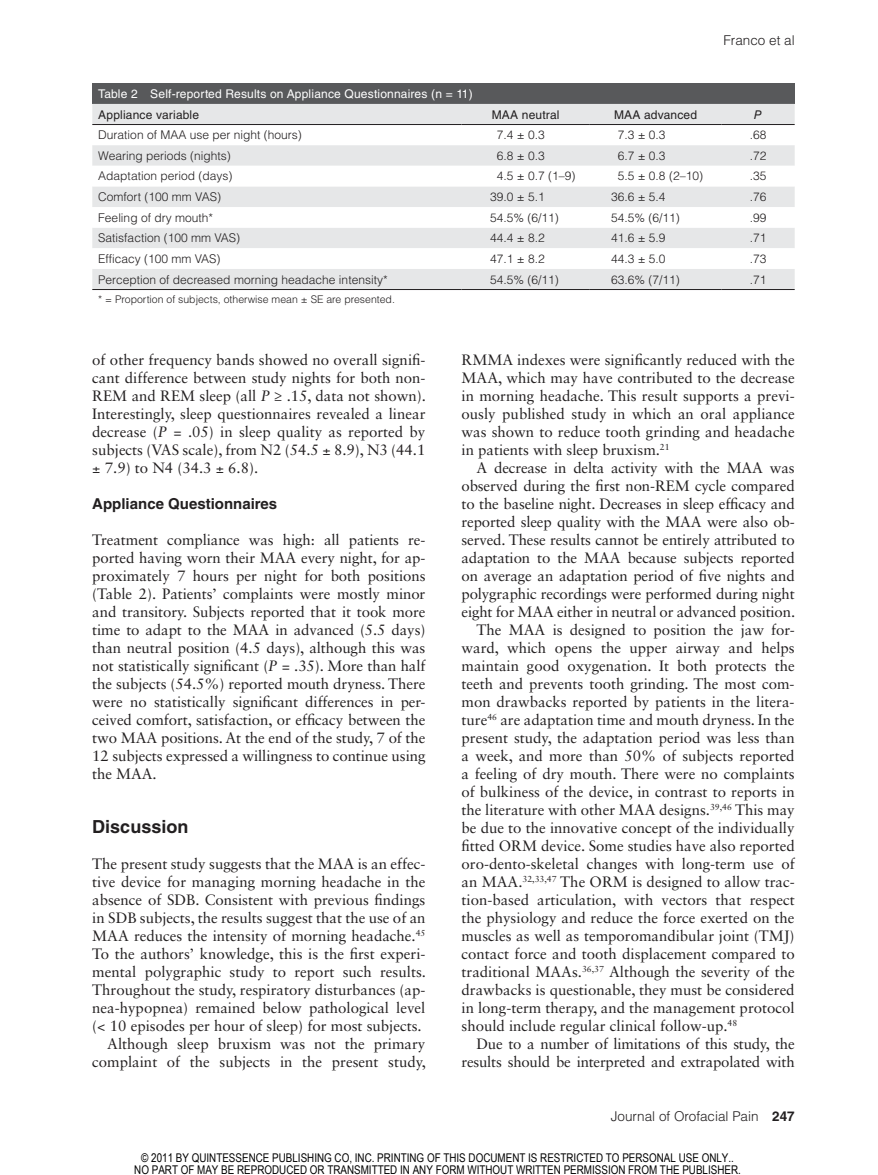
<style>
.page{position:relative;width:878px;height:1175px;background:#fff}
.page>*{position:absolute;margin:0;border:0;box-sizing:border-box;transform-origin:0 0}
.t1{font:700 18px "Helvetica LT Std";color:#221f20}
.t2{font:15px/18px "Sabon LT Std";color:#221f20;text-align:justify}
.t3{font:700 15px "Helvetica LT Std";color:#221f20}
.t4{font:300 13.5px "Helvetica LT Std";color:#221f20}
.t5{font:300 12px "Helvetica LT Std";color:#221f20}
.t6{font:12px/12px "Arial Narrow";color:#000;text-align:center}
.t7{font:12px "Helvetica LT Std";letter-spacing:.015em;color:#fff}
.t8{font:12px "Helvetica LT Std";letter-spacing:.015em;color:#221f20}
.t9{font:italic 12px "Helvetica LT Std";color:#221f20}
.t10{font:300 10.5px "Helvetica LT Std";color:#221f20}
.s1{font-style:italic}
.s2{font-weight:700}
</style>
<div class="page">
<div style="left:92px;top:83px;width:702px;height:21px;background:#58595b"></div>
<div style="left:92px;top:104px;width:702px;height:185px;background:#e6e7e8"></div>
<svg style="left:92px;top:125px;width:702px;height:144px"></svg>
<hr style="left:92px;top:124px;width:369px;height:1px;background:#221f20">
<hr style="left:461px;top:124px;width:129px;height:1px;background:#221f20">
<hr style="left:590px;top:124px;width:131px;height:1px;background:#221f20">
<hr style="left:721px;top:124px;width:73px;height:1px;background:#221f20">
<hr style="left:92px;top:289px;width:369px;height:1px;background:#221f20">
<hr style="left:461px;top:289px;width:129px;height:1px;background:#221f20">
<hr style="left:590px;top:289px;width:131px;height:1px;background:#221f20">
<hr style="left:721px;top:289px;width:73px;height:1px;background:#221f20">
<p class="t4" style="left:723px;top:32px;width:73px">Franco et al</p>
<p class="t7" style="left:98px;top:87px;width:376px">Table 2 Self-reported Results on Appliance Questionnaires (n = 11)</p>
<p class="t8" style="left:98px;top:107px;width:102px">Appliance variable</p>
<p class="t8" style="left:492px;top:107px;width:69px">MAA neutral</p>
<p class="t8" style="left:614px;top:107px;width:85px">MAA advanced</p>
<p class="t9" style="left:754px;top:107px;width:10px">P</p>
<p class="t5" style="left:98px;top:127px;width:205px">Duration of MAA use per night (hours)</p>
<p class="t5" style="left:497px;top:127px;width:49px">7.4 ± 0.3</p>
<p class="t5" style="left:617px;top:127px;width:49px">7.3 ± 0.3</p>
<p class="t5" style="left:749px;top:127px;width:18px">.68</p>
<p class="t5" style="left:98px;top:148px;width:134px">Wearing periods (nights)</p>
<p class="t5" style="left:497px;top:148px;width:49px">6.8 ± 0.3</p>
<p class="t5" style="left:617px;top:148px;width:49px">6.7 ± 0.3</p>
<p class="t5" style="left:749px;top:148px;width:18px">.72</p>
<p class="t5" style="left:98px;top:169px;width:136px">Adaptation period (days)</p>
<p class="t5" style="left:497px;top:169px;width:80px">4.5 ± 0.7 (1–9)</p>
<p class="t5" style="left:617px;top:169px;width:87px">5.5 ± 0.8 (2–10)</p>
<p class="t5" style="left:749px;top:169px;width:18px">.35</p>
<p class="t5" style="left:98px;top:189px;width:124px">Comfort (100 mm VAS)</p>
<p class="t5" style="left:490px;top:189px;width:56px">39.0 ± 5.1</p>
<p class="t5" style="left:611px;top:189px;width:56px">36.6 ± 5.4</p>
<p class="t5" style="left:749px;top:189px;width:18px">.76</p>
<p class="t5" style="left:98px;top:210px;width:116px">Feeling of dry mouth*</p>
<p class="t5" style="left:490px;top:210px;width:70px">54.5% (6/11)</p>
<p class="t5" style="left:611px;top:210px;width:70px">54.5% (6/11)</p>
<p class="t5" style="left:749px;top:210px;width:18px">.99</p>
<p class="t5" style="left:98px;top:230px;width:143px">Satisfaction (100 mm VAS)</p>
<p class="t5" style="left:490px;top:230px;width:56px">44.4 ± 8.2</p>
<p class="t5" style="left:611px;top:230px;width:56px">41.6 ± 5.9</p>
<p class="t5" style="left:749px;top:230px;width:18px">.71</p>
<p class="t5" style="left:98px;top:251px;width:124px">Efficacy (100 mm VAS)</p>
<p class="t5" style="left:490px;top:251px;width:56px">47.1 ± 8.2</p>
<p class="t5" style="left:611px;top:251px;width:56px">44.3 ± 5.0</p>
<p class="t5" style="left:749px;top:251px;width:18px">.73</p>
<p class="t5" style="left:98px;top:272px;width:291px">Perception of decreased morning headache intensity*</p>
<p class="t5" style="left:490px;top:272px;width:70px">54.5% (6/11)</p>
<p class="t5" style="left:611px;top:272px;width:70px">63.6% (7/11)</p>
<p class="t5" style="left:749px;top:272px;width:18px">.71</p>
<p class="t10" style="left:98px;top:293px;width:298px">* = Proportion of subjects, otherwise mean ± SE are presented.</p>
<p class="t2" style="left:92px;top:350px;width:335px">of other frequency bands showed no overall signifi&shy;cant difference between study nights for both non-REM and REM sleep (all <span class="s1">P</span> ≥ .15, data not shown).<br>Interestingly, sleep questionnaires revealed a linear decrease (<span class="s1">P</span> = .05) in sleep quality as reported by subjects (VAS scale), from N2 (54.5 ± 8.9), N3 (44.1 ± 7.9) to N4 (34.3 ± 6.8).</p>
<p class="t3" style="left:92px;top:494px;width:186px">Appliance Questionnaires</p>
<p class="t2" style="left:92px;top:530px;width:335px">Treatment compliance was high: all patients re&shy;ported having worn their MAA every night, for ap&shy;proximately 7 hours per night for both positions (Table 2). Patients’ complaints were mostly minor and transitory. Subjects reported that it took more time to adapt to the MAA in advanced (5.5 days) than neutral position (4.5 days), although this was not statistically significant (<span class="s1">P</span> = .35). More than half the subjects (54.5%) reported mouth dryness. There were no statistically significant differences in per&shy;ceived comfort, satisfaction, or efficacy between the two MAA positions. At the end of the study, 7 of the 12 subjects expressed a willingness to continue using the MAA.</p>
<p class="t1" style="left:92px;top:815px;width:98px">Discussion</p>
<p class="t2" style="left:92px;top:854px;width:335px;text-align:right">The present study suggests that the MAA is an effec&shy;tive device for managing morning headache in the absence of SDB. Consistent with previous findings in SDB subjects, the results suggest that the use of an MAA reduces the intensity of morning headache.<sup>45<br></sup>To the authors’ knowledge, this is the first experi&shy;mental polygraphic study to report such results.<br>Throughout the study, respiratory disturbances (ap&shy;nea-hypopnea) remained below pathological level (&lt; 10 episodes per hour of sleep) for most subjects.<br>Although sleep bruxism was not the primary complaint of the subjects in the present study,</p>
<p class="t2" style="left:461px;top:350px;width:335px">RMMA indexes were significantly reduced with the MAA, which may have contributed to the decrease in morning headache. This result supports a previ&shy;ously published study in which an oral appliance was shown to reduce tooth grinding and headache in patients with sleep bruxism.<sup>21</sup></p>
<p class="t2" style="left:476px;top:458px;width:319px">A decrease in delta activity with the MAA was</p>
<p class="t2" style="left:461px;top:476px;width:334px">observed during the first non-REM cycle compared</p>
<p class="t2" style="left:461px;top:494px;width:335px">to the baseline night. Decreases in sleep efficacy and</p>
<p class="t2" style="left:461px;top:512px;width:335px">reported sleep quality with the MAA were also ob-</p>
<p class="t2" style="left:461px;top:530px;width:334px">served. These results cannot be entirely attributed to</p>
<p class="t2" style="left:461px;top:548px;width:335px">adaptation to the MAA because subjects reported</p>
<p class="t2" style="left:461px;top:566px;width:335px">on average an adaptation period of five nights and</p>
<p class="t2" style="left:461px;top:584px;width:335px">polygraphic recordings were performed during night</p>
<p class="t2" style="left:461px;top:602px;width:335px">eight for MAA either in neutral or advanced position.</p>
<p class="t2" style="left:476px;top:620px;width:319px">The MAA is designed to position the jaw for-</p>
<p class="t2" style="left:461px;top:638px;width:335px">ward, which opens the upper airway and helps</p>
<p class="t2" style="left:461px;top:656px;width:334px">maintain good oxygenation. It both protects the</p>
<p class="t2" style="left:461px;top:674px;width:334px">teeth and prevents tooth grinding. The most com-</p>
<p class="t2" style="left:461px;top:692px;width:334px">mon drawbacks reported by patients in the litera-</p>
<p class="t2" style="left:461px;top:710px;width:334px">ture<sup>46</sup> are adaptation time and mouth dryness. In the</p>
<p class="t2" style="left:461px;top:728px;width:335px">present study, the adaptation period was less than</p>
<p class="t2" style="left:461px;top:746px;width:334px">a week, and more than 50% of subjects reported</p>
<p class="t2" style="left:461px;top:764px;width:334px">a feeling of dry mouth. There were no complaints</p>
<p class="t2" style="left:461px;top:782px;width:335px">of bulkiness of the device, in contrast to reports in</p>
<p class="t2" style="left:461px;top:800px;width:334px">the literature with other MAA designs.<sup>39,46</sup> This may</p>
<p class="t2" style="left:461px;top:818px;width:334px">be due to the innovative concept of the individually</p>
<p class="t2" style="left:461px;top:836px;width:334px">fitted ORM device. Some studies have also reported</p>
<p class="t2" style="left:461px;top:854px;width:335px">oro-dento-skeletal changes with long-term use of</p>
<p class="t2" style="left:461px;top:872px;width:335px">an MAA.<sup>32,33,47</sup> The ORM is designed to allow trac-</p>
<p class="t2" style="left:461px;top:890px;width:334px">tion-based articulation, with vectors that respect</p>
<p class="t2" style="left:461px;top:908px;width:334px">the physiology and reduce the force exerted on the</p>
<p class="t2" style="left:461px;top:926px;width:334px">muscles as well as temporomandibular joint (TMJ)</p>
<p class="t2" style="left:461px;top:944px;width:335px">contact force and tooth displacement compared to</p>
<p class="t2" style="left:461px;top:962px;width:335px">traditional MAAs.<sup>36,37</sup> Although the severity of the</p>
<p class="t2" style="left:461px;top:980px;width:334px">drawbacks is questionable, they must be considered</p>
<p class="t2" style="left:461px;top:998px;width:335px">in long-term therapy, and the management protocol</p>
<p class="t2" style="left:461px;top:1016px;width:277px">should include regular clinical follow-up.<sup>48</sup></p>
<p class="t2" style="left:476px;top:1034px;width:319px">Due to a number of limitations of this study, the</p>
<p class="t2" style="left:461px;top:1052px;width:334px">results should be interpreted and extrapolated with</p>
<p class="t4" style="left:610px;top:1107px;width:185px">Journal of Orofacial Pain <span class="s2">247</span></p>
<p class="t6" style="left:134px;top:1151px;width:608px">© 2011 BY QUINTESSENCE PUBLISHING CO, INC. PRINTING OF THIS DOCUMENT IS RESTRICTED TO PERSONAL USE ONLY..<br>NO PART OF MAY BE REPRODUCED OR TRANSMITTED IN ANY FORM WITHOUT WRITTEN PERMISSION FROM THE PUBLISHER.</p>
</div>
